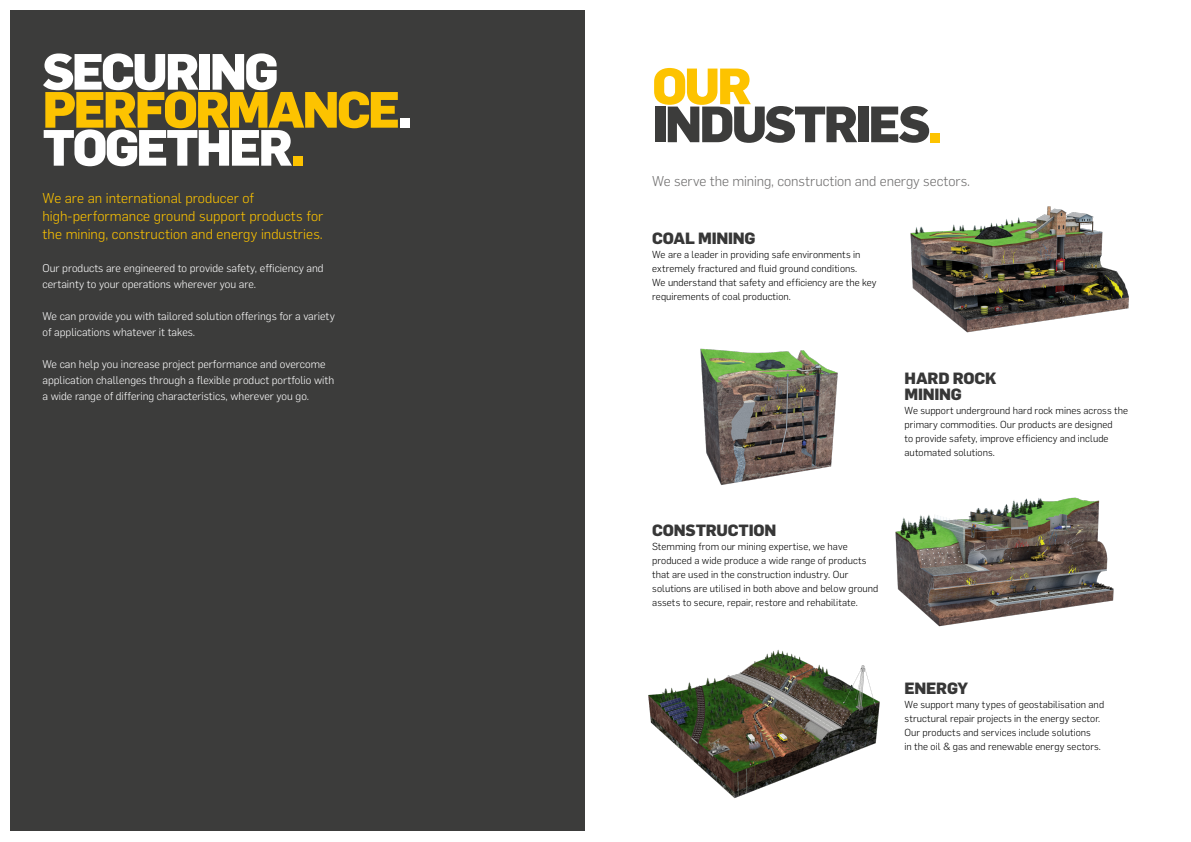
<style>
.page{position:relative;width:1191px;height:842px;background:#fff}
.page>*{position:absolute;margin:0;border:0;box-sizing:border-box;transform-origin:0 0}
.t1{font:800 50px/38px "Flama";letter-spacing:-.055em;color:#fff}
.t2{font:800 50px/38px "Flama";letter-spacing:-.055em;color:#3c3c3b}
.t3{font:800 16px/16px "Flama";letter-spacing:-.015em;color:#373737}
.t4{font:300 14px/18px "Flama";letter-spacing:.005em;color:#fdc300}
.t5{font:300 14px "Flama";letter-spacing:-.005em;color:#706f6f}
.t6{font:300 11px/16px "Flama";color:#fff}
.t7{font:300 10px/14px "Flama";letter-spacing:.005em;color:#000}
.s1{color:#fdc300}
</style>
<div class="page">
<div style="left:11px;top:11px;width:574px;height:820px;background:#3c3c3b"></div>
<img style="left:700px;top:348px;width:138px;height:137px">
<img style="left:910px;top:206px;width:219px;height:127px">
<img style="left:895px;top:497px;width:219px;height:130px">
<img style="left:648px;top:649px;width:232px;height:150px">
<h1 class="t1" style="left:43px;top:49px;width:371px">SECURING<br><span class="s1">PERFORMANCE</span>.<br>TOGETHER<span class="s1">.</span></h1>
<h3 class="t4" style="left:43px;top:188px;width:282px">We are an international producer of high-performance ground support products for the mining, construction and energy industries.</h3>
<p class="t6" style="left:43px;top:259px;width:283px">Our products are engineered to provide safety, efficiency and certainty to your operations wherever you are.</p>
<p class="t6" style="left:43px;top:307px;width:294px">We can provide you with tailored solution offerings for a variety of applications whatever it takes.</p>
<p class="t6" style="left:43px;top:355px;width:293px">We can help you increase project performance and overcome application challenges through a flexible product portfolio with a wide range of differing characteristics, wherever you go.</p>
<h1 class="t2" style="left:652px;top:64px;width:292px"><span class="s1">OUR<br></span>INDUSTRIES<span class="s1">.</span></h1>
<h3 class="t5" style="left:652px;top:172px;width:319px">We serve the mining, construction and energy sectors.</h3>
<h2 class="t3" style="left:652px;top:229px;width:105px">COAL MINING</h2>
<p class="t7" style="left:652px;top:246px;width:226px">We are a leader in providing safe environments in extremely fractured and fluid ground conditions.<br>We understand that safety and efficiency are the key requirements of coal production.</p>
<h2 class="t3" style="left:904px;top:369px;width:93px">HARD ROCK<br>MINING</h2>
<p class="t7" style="left:904px;top:403px;width:225px">We support underground hard rock mines across the primary commodities. Our products are designed<br>to provide safety, improve efficiency and include automated solutions.</p>
<h2 class="t3" style="left:652px;top:521px;width:126px">CONSTRUCTION</h2>
<p class="t7" style="left:652px;top:539px;width:228px">Stemming from our mining expertise, we have produced a wide produce a wide range of products that are used in the construction industry. Our solutions are utilised in both above and below ground assets to secure, repair, restore and rehabilitate.</p>
<h2 class="t3" style="left:904px;top:679px;width:65px">ENERGY</h2>
<p class="t7" style="left:904px;top:697px;width:201px">We support many types of geostabilisation and structural repair projects in the energy sector.<br>Our products and services include solutions<br>in the oil &amp; gas and renewable energy sectors.</p>
</div>
